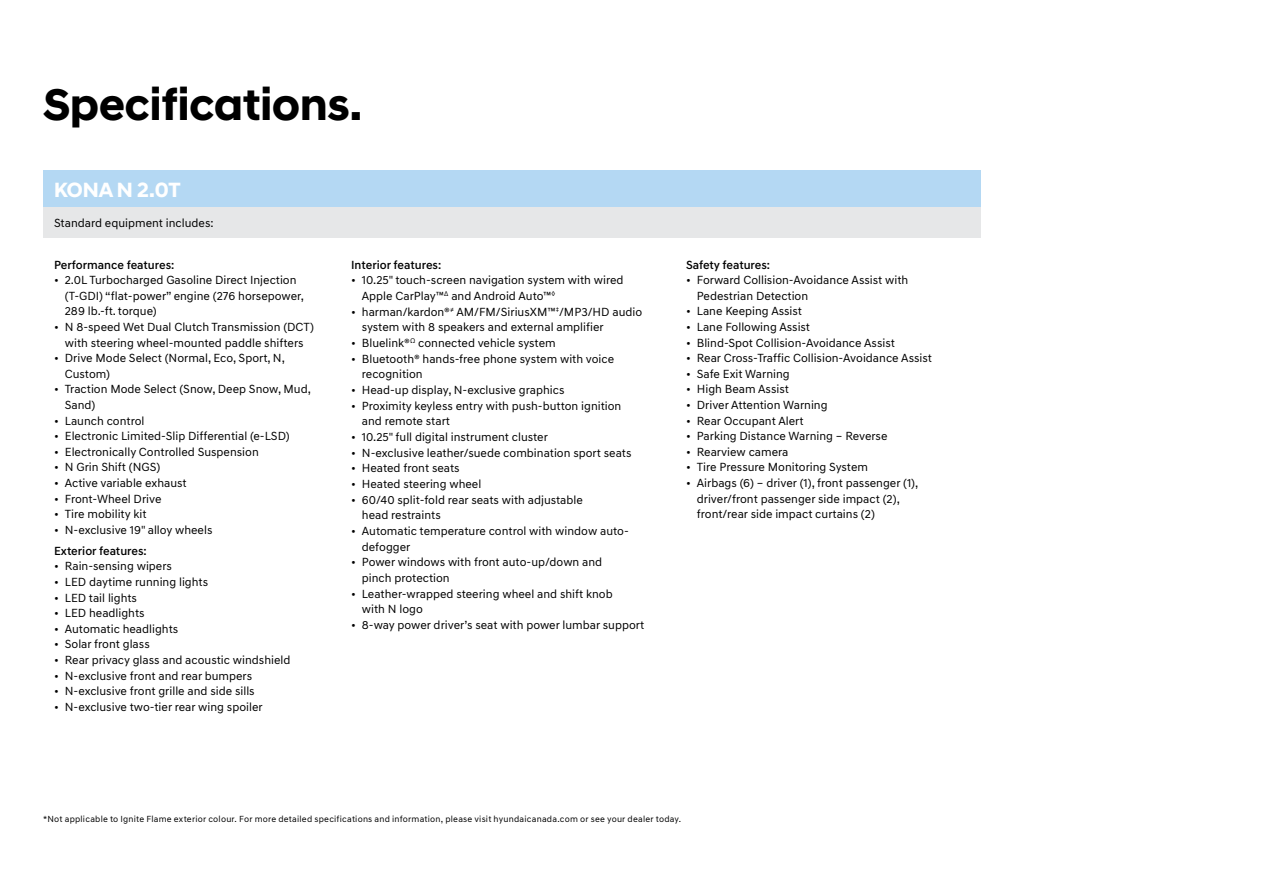
<style>
.page{position:relative;width:1264px;height:891px;background:#fff}
.page>*{position:absolute;margin:0;border:0;box-sizing:border-box;transform-origin:0 0}
.t1{font:700 45px "Hyundai Sans Head";color:#000}
.t2{font:700 21px "Hyundai Sans Head";letter-spacing:-.01em;color:#fff}
.t3{font:12px/15.6px "Hyundai Sans Text";color:#000}
.t4{font:500 12px "Hyundai Sans Text";color:#000}
.t5{font:9px "Hyundai Sans Text";letter-spacing:.025em;color:#000}
</style>
<div class="page">
<div style="left:43px;top:170px;width:938px;height:37px;background:#b4d8f3"></div>
<div style="left:43px;top:207px;width:938px;height:31px;background:#e6e7e8"></div>
<h1 class="t1" style="left:43px;top:78px;width:320px">Specifications.</h1>
<h2 class="t2" style="left:54px;top:177px;width:128px">KONA N 2.0T</h2>
<p class="t3" style="left:54px;top:215px;width:161px">Standard equipment includes:</p>
<p class="t4" style="left:54px;top:257px;width:122px">Performance features:</p>
<p class="t3" style="left:65px;top:272px;width:241px;text-indent:-11px">• 2.0L Turbocharged Gasoline Direct Injection (T-GDI) “flat-power” engine (276 horsepower,<br>289 lb.-ft. torque)</p>
<p class="t3" style="left:54px;top:319px;width:261px;text-align:center">• N 8-speed Wet Dual Clutch Transmission (DCT) with steering wheel-mounted paddle shifters</p>
<p class="t3" style="left:65px;top:350px;width:222px;text-indent:-11px">• Drive Mode Select (Normal, Eco, Sport, N,<br>Custom)</p>
<p class="t3" style="left:65px;top:382px;width:248px;text-indent:-11px">• Traction Mode Select (Snow, Deep Snow, Mud,<br>Sand)</p>
<p class="t3" style="left:54px;top:413px;width:92px">• Launch control</p>
<p class="t3" style="left:54px;top:428px;width:237px">• Electronic Limited-Slip Differential (e-LSD)</p>
<p class="t3" style="left:54px;top:444px;width:206px">• Electronically Controlled Suspension</p>
<p class="t3" style="left:54px;top:460px;width:108px">• N Grin Shift (NGS)</p>
<p class="t3" style="left:54px;top:475px;width:134px">• Active variable exhaust</p>
<p class="t3" style="left:54px;top:491px;width:109px">• Front-Wheel Drive</p>
<p class="t3" style="left:54px;top:506px;width:94px">• Tire mobility kit</p>
<p class="t3" style="left:54px;top:522px;width:160px">• N-exclusive 19" alloy wheels</p>
<p class="t4" style="left:54px;top:543px;width:94px">Exterior features:</p>
<p class="t3" style="left:54px;top:559px;width:119px">• Rain-sensing wipers</p>
<p class="t3" style="left:54px;top:574px;width:156px">• LED daytime running lights</p>
<p class="t3" style="left:54px;top:590px;width:85px">• LED tail lights</p>
<p class="t3" style="left:54px;top:605px;width:92px">• LED headlights</p>
<p class="t3" style="left:54px;top:621px;width:126px">• Automatic headlights</p>
<p class="t3" style="left:54px;top:637px;width:97px">• Solar front glass</p>
<p class="t3" style="left:54px;top:652px;width:238px">• Rear privacy glass and acoustic windshield</p>
<p class="t3" style="left:54px;top:668px;width:200px">• N-exclusive front and rear bumpers</p>
<p class="t3" style="left:54px;top:683px;width:202px">• N-exclusive front grille and side sills</p>
<p class="t3" style="left:54px;top:699px;width:210px">• N-exclusive two-tier rear wing spoiler</p>
<p class="t4" style="left:351px;top:257px;width:92px">Interior features:</p>
<p class="t3" style="left:362px;top:272px;width:263px;text-indent:-11px">• 10.25" touch-screen navigation system with wired<br>Apple CarPlay™<sup>Δ</sup> and Android Auto™<sup>◊</sup></p>
<p class="t3" style="left:362px;top:304px;width:282px;text-indent:-11px">• harman/kardon®<sup>≠</sup> AM/FM/SiriusXM™<sup>‡</sup>/MP3/HD audio system with 8 speakers and external amplifier</p>
<p class="t3" style="left:351px;top:335px;width:206px">• Bluelink®<sup>Ω</sup> connected vehicle system</p>
<p class="t3" style="left:362px;top:351px;width:254px;text-indent:-11px">• Bluetooth® hands-free phone system with voice recognition</p>
<p class="t3" style="left:351px;top:382px;width:215px">• Head-up display, N-exclusive graphics</p>
<p class="t3" style="left:362px;top:398px;width:261px;text-indent:-11px">• Proximity keyless entry with push-button ignition and remote start</p>
<p class="t3" style="left:351px;top:429px;width:198px">• 10.25" full digital instrument cluster</p>
<p class="t3" style="left:351px;top:445px;width:282px">• N-exclusive leather/suede combination sport seats</p>
<p class="t3" style="left:351px;top:461px;width:110px">• Heated front seats</p>
<p class="t3" style="left:351px;top:476px;width:132px">• Heated steering wheel</p>
<p class="t3" style="left:362px;top:492px;width:222px;text-indent:-11px">• 60/40 split-fold rear seats with adjustable head restraints</p>
<p class="t3" style="left:362px;top:523px;width:268px;text-indent:-11px">• Automatic temperature control with window auto&shy;defogger</p>
<p class="t3" style="left:362px;top:555px;width:242px;text-indent:-11px">• Power windows with front auto-up/down and pinch protection</p>
<p class="t3" style="left:362px;top:586px;width:252px;text-indent:-11px">• Leather-wrapped steering wheel and shift knob with N logo</p>
<p class="t3" style="left:351px;top:617px;width:295px">• 8-way power driver’s seat with power lumbar support</p>
<p class="t4" style="left:686px;top:257px;width:86px">Safety features:</p>
<p class="t3" style="left:697px;top:272px;width:213px;text-indent:-11px">• Forward Collision-Avoidance Assist with<br>Pedestrian Detection</p>
<p class="t3" style="left:686px;top:304px;width:118px">• Lane Keeping Assist</p>
<p class="t3" style="left:686px;top:319px;width:126px">• Lane Following Assist</p>
<p class="t3" style="left:686px;top:335px;width:210px">• Blind-Spot Collision-Avoidance Assist</p>
<p class="t3" style="left:686px;top:350px;width:247px">• Rear Cross-Traffic Collision-Avoidance Assist</p>
<p class="t3" style="left:686px;top:366px;width:105px">• Safe Exit Warning</p>
<p class="t3" style="left:686px;top:382px;width:104px">• High Beam Assist</p>
<p class="t3" style="left:686px;top:397px;width:143px">• Driver Attention Warning</p>
<p class="t3" style="left:686px;top:413px;width:119px">• Rear Occupant Alert</p>
<p class="t3" style="left:686px;top:428px;width:203px">• Parking Distance Warning – Reverse</p>
<p class="t3" style="left:686px;top:444px;width:104px">• Rearview camera</p>
<p class="t3" style="left:686px;top:460px;width:183px">• Tire Pressure Monitoring System</p>
<p class="t3" style="left:697px;top:475px;width:223px;text-indent:-11px">• Airbags (6) – driver (1), front passenger (1), driver/front passenger side impact (2), front/rear side impact curtains (2)</p>
<p class="t5" style="left:43px;top:814px;width:639px">*Not applicable to Ignite Flame exterior colour. For more detailed specifications and information, please visit hyundaicanada.com or see your dealer today.</p>
</div>
